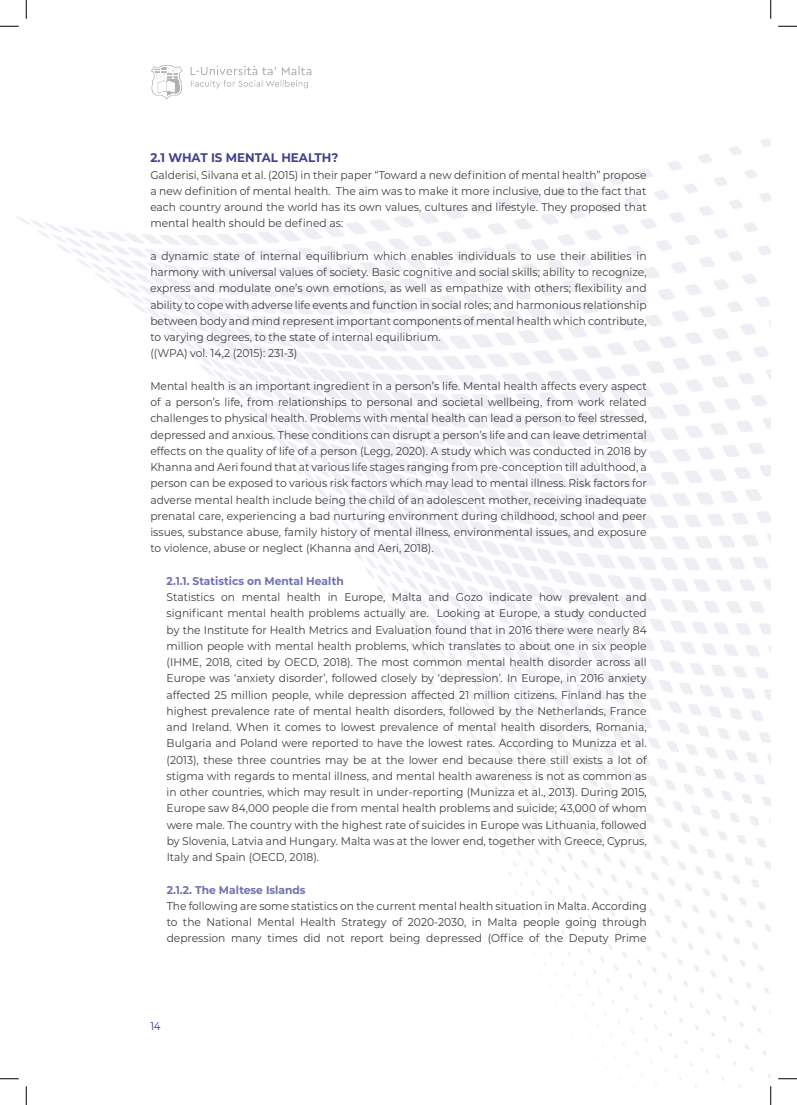
<style>
.page{position:relative;width:797px;height:1105px;background:#fff}
.page>*{position:absolute;margin:0;border:0;box-sizing:border-box;transform-origin:0 0}
.t1{font:700 12.5px "Montserrat";color:#44418e;scale:.95 1}
.t2{font:11.25px/16.2px "Montserrat";color:#3e3e3f;text-align:justify;scale:.95 1}
.t3{font:700 11.25px "Montserrat";color:#7070b4;scale:.95 1}
.t4{font:11.25px "Montserrat";color:#323286;scale:.9 1}
</style>
<div class="page">
<img style="left:151px;top:65px;width:161px;height:35px">
<svg style="left:0;top:25px;width:19px;height:2px"></svg>
<svg style="left:778px;top:25px;width:19px;height:2px"></svg>
<svg style="left:0;top:1078px;width:19px;height:1px"></svg>
<svg style="left:778px;top:1078px;width:19px;height:1px"></svg>
<svg style="left:25px;top:0;width:2px;height:19px"></svg>
<svg style="left:25px;top:1086px;width:2px;height:19px"></svg>
<svg style="left:770px;top:0;width:1px;height:19px"></svg>
<svg style="left:770px;top:1086px;width:1px;height:19px"></svg>
<p class="t1" style="left:150px;top:149px;width:199px">2.1 What is Mental Health?</p>
<p class="t2" style="left:150px;top:166px;width:524px">Galderisi, Silvana et al. (2015) in their paper “Toward a new definition of mental health” propose a new definition of mental health. The aim was to make it more inclusive, due to the fact that each country around the world has its own values, cultures and lifestyle. They proposed that mental health should be defined as:</p>
<p class="t2" style="left:150px;top:247px;width:524px;text-align:left">a dynamic state of internal equilibrium which enables individuals to use their abilities in harmony with universal values of society. Basic cognitive and social skills; ability to recognize, express and modulate one’s own emotions, as well as empathize with others; flexibility and ability to cope with adverse life events and function in social roles; and harmonious relationship between body and mind represent important components of mental health which contribute, to varying degrees, to the state of internal equilibrium.<br>((WPA) vol. 14,2 (2015): 231-3)</p>
<p class="t2" style="left:150px;top:377px;width:524px">Mental health is an important ingredient in a person’s life. Mental health affects every aspect of a person’s life, from relationships to personal and societal wellbeing, from work related challenges to physical health. Problems with mental health can lead a person to feel stressed, depressed and anxious. These conditions can disrupt a person’s life and can leave detrimental effects on the quality of life of a person (Legg, 2020). A study which was conducted in 2018 by Khanna and Aeri found that at various life stages ranging from pre-conception till adulthood, a person can be exposed to various risk factors which may lead to mental illness. Risk factors for adverse mental health include being the child of an adolescent mother, receiving inadequate prenatal care, experiencing a bad nurturing environment during childhood, school and peer issues, substance abuse, family history of mental illness, environmental issues, and exposure to violence, abuse or neglect (Khanna and Aeri, 2018).</p>
<p class="t3" style="left:167px;top:573px;width:188px">2.1.1. Statistics on Mental Health</p>
<p class="t2" style="left:167px;top:589px;width:507px">Statistics on mental health in Europe, Malta and Gozo indicate how prevalent and significant mental health problems actually are. Looking at Europe, a study conducted by the Institute for Health Metrics and Evaluation found that in 2016 there were nearly 84 million people with mental health problems, which translates to about one in six people (IHME, 2018, cited by OECD, 2018). The most common mental health disorder across all Europe was ‘anxiety disorder’, followed closely by ‘depression’. In Europe, in 2016 anxiety affected 25 million people, while depression affected 21 million citizens. Finland has the highest prevalence rate of mental health disorders, followed by the Netherlands, France and Ireland. When it comes to lowest prevalence of mental health disorders, Romania, Bulgaria and Poland were reported to have the lowest rates. According to Munizza et al. (2013), these three countries may be at the lower end because there still exists a lot of stigma with regards to mental illness, and mental health awareness is not as common as in other countries, which may result in under-reporting (Munizza et al., 2013). During 2015, Europe saw 84,000 people die from mental health problems and suicide; 43,000 of whom were male. The country with the highest rate of suicides in Europe was Lithuania, followed by Slovenia, Latvia and Hungary. Malta was at the lower end, together with Greece, Cyprus, Italy and Spain (OECD, 2018).</p>
<p class="t3" style="left:167px;top:881px;width:148px">2.1.2. The Maltese Islands</p>
<p class="t2" style="left:167px;top:897px;width:507px">The following are some statistics on the current mental health situation in Malta. According to the National Mental Health Strategy of 2020-2030, in Malta people going through depression many times did not report being depressed (Office of the Deputy Prime</p>
<p class="t4" style="left:150px;top:1018px;width:13px">14</p>
</div>
